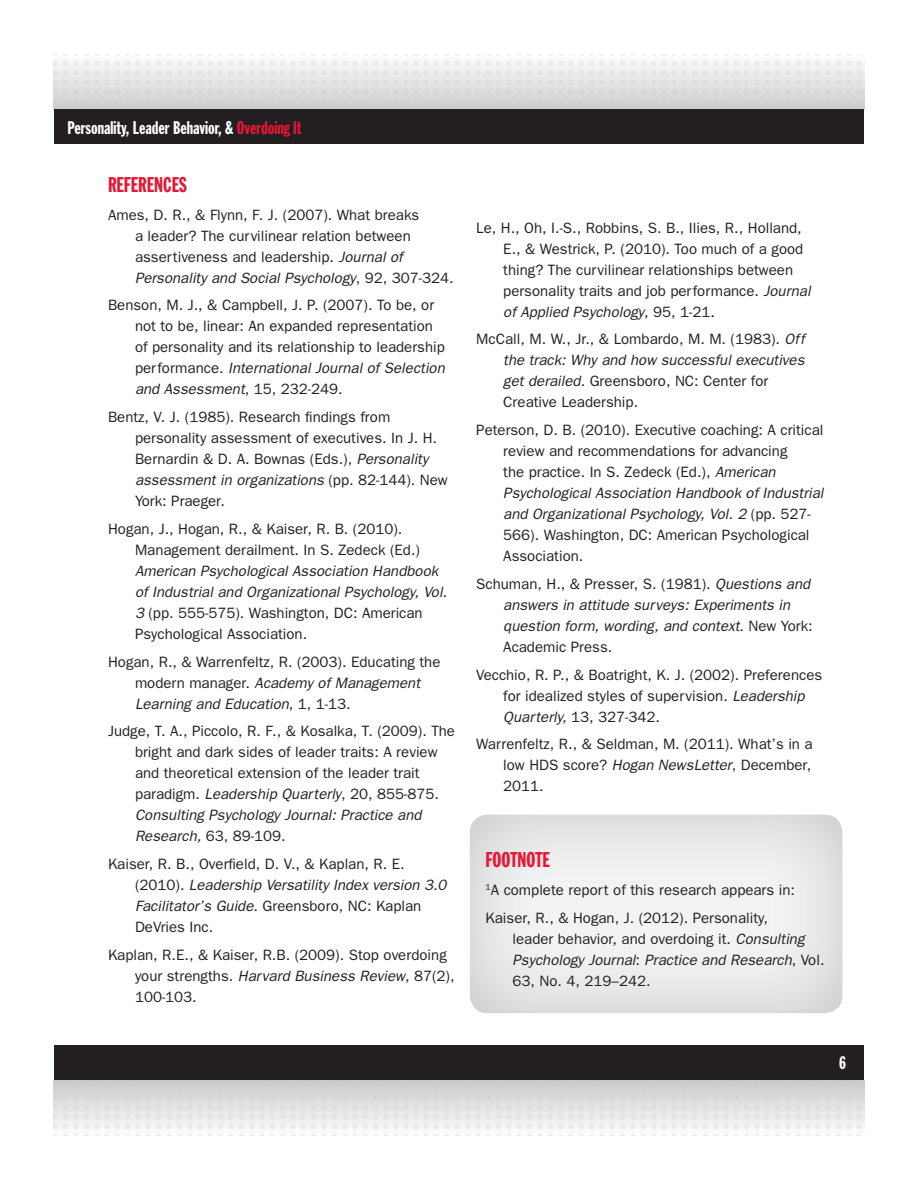
<style>
.page{position:relative;width:918px;height:1188px;background:#fff}
.page>*{position:absolute;margin:0;border:0;box-sizing:border-box;transform-origin:0 0}
.t1{font:21px "Franklin Gothic Extra Cond";color:#e51836}
.t2{font:18px "Franklin Gothic Extra Cond";color:#fff}
.t3{font:15px/21px "Franklin Gothic";color:#231f20}
.t4{font:italic 15px/21px "Franklin Gothic";color:#231f20}
.s1{color:#e51836}
.s2{font-style:italic}
.s3{font-style:normal}
</style>
<div class="page">
<svg style="left:54px;top:1080px;width:810px;height:56px"></svg>
<div style="left:54px;top:1045px;width:810px;height:35px;background:#231f20"></div>
<svg style="left:54px;top:54px;width:810px;height:56px"></svg>
<div style="left:54px;top:110px;width:810px;height:34px;background:#231f20"></div>
<div style="left:469px;top:813px;width:375px;height:201px;background:#231f20;opacity:.47"></div>
<p class="t2" style="left:68px;top:118px;width:236px">Personality, Leader Behavior, &amp; <span class="s1">Overdoing It</span></p>
<p class="t1" style="left:108px;top:173px;width:80px">REFERENCES</p>
<p class="t3" style="left:135px;top:204px;width:320px;text-indent:-27px">Ames, D. R., &amp; Flynn, F. J. (2007). What breaks<br>a leader? The curvilinear relation between assertiveness and leadership. <span class="s2">Journal of Personality and Social Psychology</span>, 92, 307-324.</p>
<p class="t3" style="left:135px;top:295px;width:311px;text-indent:-27px">Benson, M. J., &amp; Campbell, J. P. (2007). To be, or not to be, linear: An expanded representation of personality and its relationship to leadership performance. <span class="s2">International Journal of Selection and Assessment</span>, 15, 232-249.</p>
<p class="t3" style="left:135px;top:406px;width:314px;text-indent:-27px">Bentz, V. J. (1985). Research findings from personality assessment of executives. In J. H.<br>Bernardin &amp; D. A. Bownas (Eds.), <span class="s2">Personality assessment in organizations</span> (pp. 82-144). New York: Praeger.</p>
<p class="t3" style="left:135px;top:518px;width:314px;text-indent:-27px">Hogan, J., Hogan, R., &amp; Kaiser, R. B. (2010).<br>Management derailment. In S. Zedeck (Ed.)<br><span class="s2">American Psychological Association Handbook of Industrial and Organizational Psychology, Vol.<br>3</span> (pp. 555-575). Washington, DC: American Psychological Association.</p>
<p class="t3" style="left:135px;top:651px;width:307px;text-indent:-27px">Hogan, R., &amp; Warrenfeltz, R. (2003). Educating the modern manager. <span class="s2">Academy of Management<br>Learning and Education</span>, 1, 1-13.</p>
<p class="t3" style="left:135px;top:721px;width:322px;text-indent:-27px">Judge, T. A., Piccolo, R. F., &amp; Kosalka, T. (2009). The bright and dark sides of leader traits: A review and theoretical extension of the leader trait paradigm. <span class="s2">Leadership Quarterly</span>, 20, 855-875.<br><span class="s2">Consulting Psychology Journal: Practice and Research,</span> 63, 89-109.</p>
<p class="t3" style="left:135px;top:853px;width:313px;text-indent:-27px">Kaiser, R. B., Overfield, D. V., &amp; Kaplan, R. E. (2010). <span class="s2">Leadership Versatility Index version 3.0<br>Facilitator’s Guide</span>. Greensboro, NC: Kaplan DeVries Inc.</p>
<p class="t3" style="left:135px;top:944px;width:321px;text-indent:-27px">Kaplan, R.E., &amp; Kaiser, R.B. (2009). Stop overdoing your strengths. <span class="s2">Harvard Business Review</span>, 87(2),<br>100-103.</p>
<p class="t3" style="left:503px;top:217px;width:309px;text-indent:-27px">Le, H., Oh, I.-S., Robbins, S. B., Ilies, R., Holland, E., &amp; Westrick, P. (2010). Too much of a good thing? The curvilinear relationships between personality traits and job performance. <span class="s2">Journal of Applied Psychology</span>, 95, 1-21.</p>
<p class="t3" style="left:503px;top:329px;width:303px;text-indent:-27px">McCall, M. W., Jr., &amp; Lombardo, M. M. (1983). <span class="s2">Off the track: Why and how successful executives get derailed</span>. Greensboro, NC: Center for Creative Leadership.</p>
<p class="t3" style="left:503px;top:419px;width:322px;text-indent:-27px">Peterson, D. B. (2010). Executive coaching: A critical review and recommendations for advancing<br>the practice. In S. Zedeck (Ed.), <span class="s2">American Psychological Association Handbook of Industrial and Organizational Psychology, Vol. 2</span> (pp. 527- 566). Washington, DC: American Psychological Association.</p>
<p class="t4" style="left:503px;top:573px;width:311px;text-indent:-27px"><span class="s3">Schuman, H., &amp; Presser, S. (1981).</span> Questions and answers in attitude surveys: Experiments in question form, wording, and context<span class="s3">. New York:<br>Academic Press.</span></p>
<p class="t3" style="left:503px;top:664px;width:320px;text-indent:-27px">Vecchio, R. P., &amp; Boatright, K. J. (2002). Preferences for idealized styles of supervision. <span class="s2">Leadership<br>Quarterly,</span> 13, 327-342.</p>
<p class="t3" style="left:503px;top:734px;width:311px;text-align:justify;text-indent:-27px">Warrenfeltz, R., &amp; Seldman, M. (2011). What’s in a low HDS score? <span class="s2">Hogan NewsLetter</span>, December, 2011.</p>
<p class="t1" style="left:486px;top:849px;width:66px">FOOTNOTE</p>
<p class="t3" style="left:486px;top:879px;width:311px"><sup>1</sup>A complete report of this research appears in:</p>
<p class="t3" style="left:513px;top:907px;width:313px;text-indent:-27px">Kaiser, R., &amp; Hogan, J. (2012). Personality,<br>leader behavior, and overdoing it. <span class="s2">Consulting Psychology Journal</span>: <span class="s2">Practice and Research</span>, Vol.<br>63, No. 4, 219–242.</p>
<p class="t2" style="left:839px;top:1053px;width:8px">6</p>
</div>
